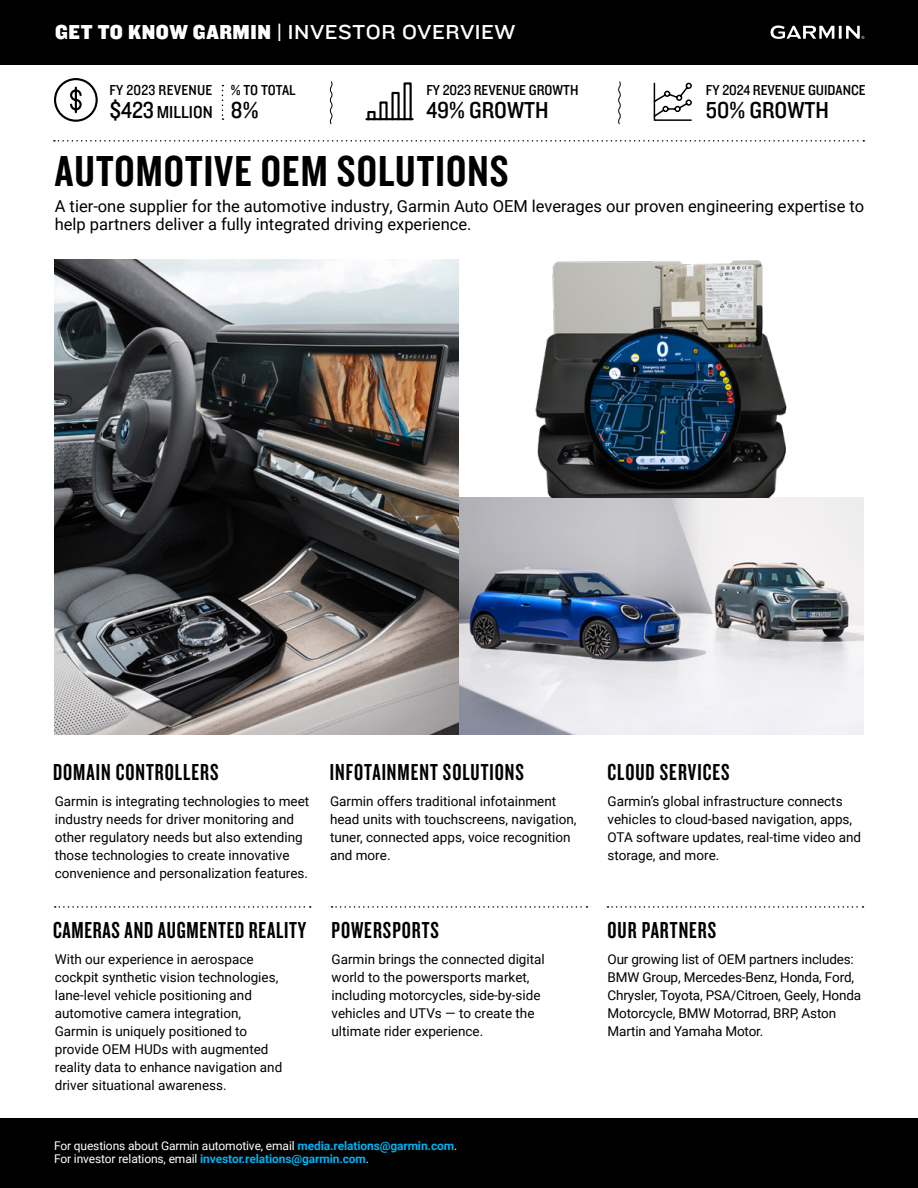
<style>
.page{position:relative;width:918px;height:1188px;background:#fff}
.page>*{position:absolute;margin:0;border:0;box-sizing:border-box;transform-origin:0 0}
.t1{font:45px "Knockout 49 Liteweight";letter-spacing:.025em;color:#000}
.t2{font:24px "Knockout 48 Featherweight";letter-spacing:.04em;color:#000}
.t3{font:24px "Knockout 30 Junior Welterwt";color:#000}
.t4{font:21px "Knockout 32 Junior Cruisewt";letter-spacing:.025em;color:#fff}
.t5{font:18px "Knockout 30 Junior Welterwt";color:#000}
.t6{font:16.5px/18px "Roboto";color:#000}
.t7{font:15px "Knockout 30 Junior Welterwt";color:#000}
.t8{font:13.5px/18px "Roboto";color:#000}
.t9{font:12px/13.5px "Roboto";letter-spacing:-.01em;color:#fff}
.s1{font-family:"Knockout 71 Full Middlewt"}
.s2{font-size:24px}
.s3{font-weight:700;color:#00b0f0}
</style>
<div class="page">
<div style="left:0;top:1118px;width:918px;height:70px;background:#000"></div>
<svg style="left:54px;top:140px;width:810px;height:2px"></svg>
<div style="left:54px;top:78px;width:44px;height:44px;border:2px solid #000;border-radius:50%"></div>
<svg style="left:70px;top:86px;width:12px;height:28px"></svg>
<svg style="left:222px;top:85px;width:1px;height:35px"></svg>
<svg style="left:365px;top:82px;width:49px;height:39px"></svg>
<svg style="left:329px;top:81px;width:4px;height:44px"></svg>
<svg style="left:618px;top:81px;width:3px;height:44px"></svg>
<svg style="left:653px;top:82px;width:39px;height:39px"></svg>
<div style="left:0;top:0;width:918px;height:64px;background:#000"></div>
<svg style="left:770px;top:25px;width:94px;height:14px"></svg>
<svg style="left:55px;top:906px;width:256px;height:2px"></svg>
<svg style="left:608px;top:906px;width:255px;height:2px"></svg>
<svg style="left:332px;top:906px;width:255px;height:2px"></svg>
<img style="left:54px;top:260px;width:405px;height:475px">
<img style="left:459px;top:497px;width:405px;height:238px">
<img style="left:535px;top:260px;width:252px;height:237px">
<h3 class="t4" style="left:55px;top:17px;width:462px"><span class="s1">GET TO KNOW GARMIN</span> | INVESTOR OVERVIEW</h3>
<p class="t7" style="left:109px;top:80px;width:188px">FY 2023 REVENUE % TO TOTAL</p>
<h3 class="t5" style="left:109px;top:100px;width:150px"><span class="s2">$423</span> MILLION <span class="s2">8%</span></h3>
<p class="t7" style="left:426px;top:80px;width:154px">FY 2023 REVENUE GROWTH</p>
<h2 class="t3" style="left:426px;top:94px;width:124px">49% GROWTH</h2>
<h1 class="t1" style="left:55px;top:143px;width:455px">AUTOMOTIVE OEM SOLUTIONS</h1>
<p class="t7" style="left:706px;top:80px;width:161px">FY 2024 REVENUE GUIDANCE</p>
<h2 class="t3" style="left:706px;top:94px;width:124px">50% GROWTH</h2>
<p class="t6" style="left:55px;top:196px;width:811px">A tier-one supplier for the automotive industry, Garmin Auto OEM leverages our proven engineering expertise to help partners deliver a fully integrated driving experience.</p>
<h2 class="t2" style="left:53px;top:758px;width:167px">DOMAIN CONTROLLERS</h2>
<p class="t8" style="left:55px;top:791px;width:256px">Garmin is integrating technologies to meet industry needs for driver monitoring and other regulatory needs but also extending those technologies to create innovative convenience and personalization features.</p>
<h2 class="t2" style="left:53px;top:916px;width:255px">CAMERAS AND AUGMENTED REALITY</h2>
<p class="t8" style="left:55px;top:949px;width:229px">With our experience in aerospace cockpit synthetic vision technologies, lane-level vehicle positioning and automotive camera integration, Garmin is uniquely positioned to provide OEM HUDs with augmented reality data to enhance navigation and driver situational awareness.</p>
<h2 class="t2" style="left:330px;top:758px;width:195px">INFOTAINMENT SOLUTIONS</h2>
<h2 class="t2" style="left:608px;top:758px;width:123px">CLOUD SERVICES</h2>
<p class="t8" style="left:330px;top:791px;width:248px">Garmin offers traditional infotainment head units with touchscreens, navigation, tuner, connected apps, voice recognition and more.</p>
<p class="t8" style="left:608px;top:791px;width:255px">Garmin’s global infrastructure connects vehicles to cloud-based navigation, apps, OTA software updates, real-time video and storage, and more.</p>
<h2 class="t2" style="left:332px;top:916px;width:109px">POWERSPORTS</h2>
<p class="t8" style="left:332px;top:949px;width:215px">Garmin brings the connected digital world to the powersports market, including motorcycles, side-by-side vehicles and UTVs — to create the ultimate rider experience.</p>
<h2 class="t2" style="left:608px;top:916px;width:110px">OUR PARTNERS</h2>
<p class="t8" style="left:608px;top:949px;width:255px">Our growing list of OEM partners includes:<br>BMW Group, Mercedes-Benz, Honda, Ford, Chrysler, Toyota, PSA/Citroen, Geely, Honda Motorcycle, BMW Motorrad, BRP, Aston Martin and Yamaha Motor.</p>
<p class="t9" style="left:54px;top:1138px;width:405px">For questions about Garmin automotive, email <span class="s3">media.relations@garmin.com</span>.<br>For investor relations, email <span class="s3">investor.relations@garmin.com</span>.</p>
</div>
